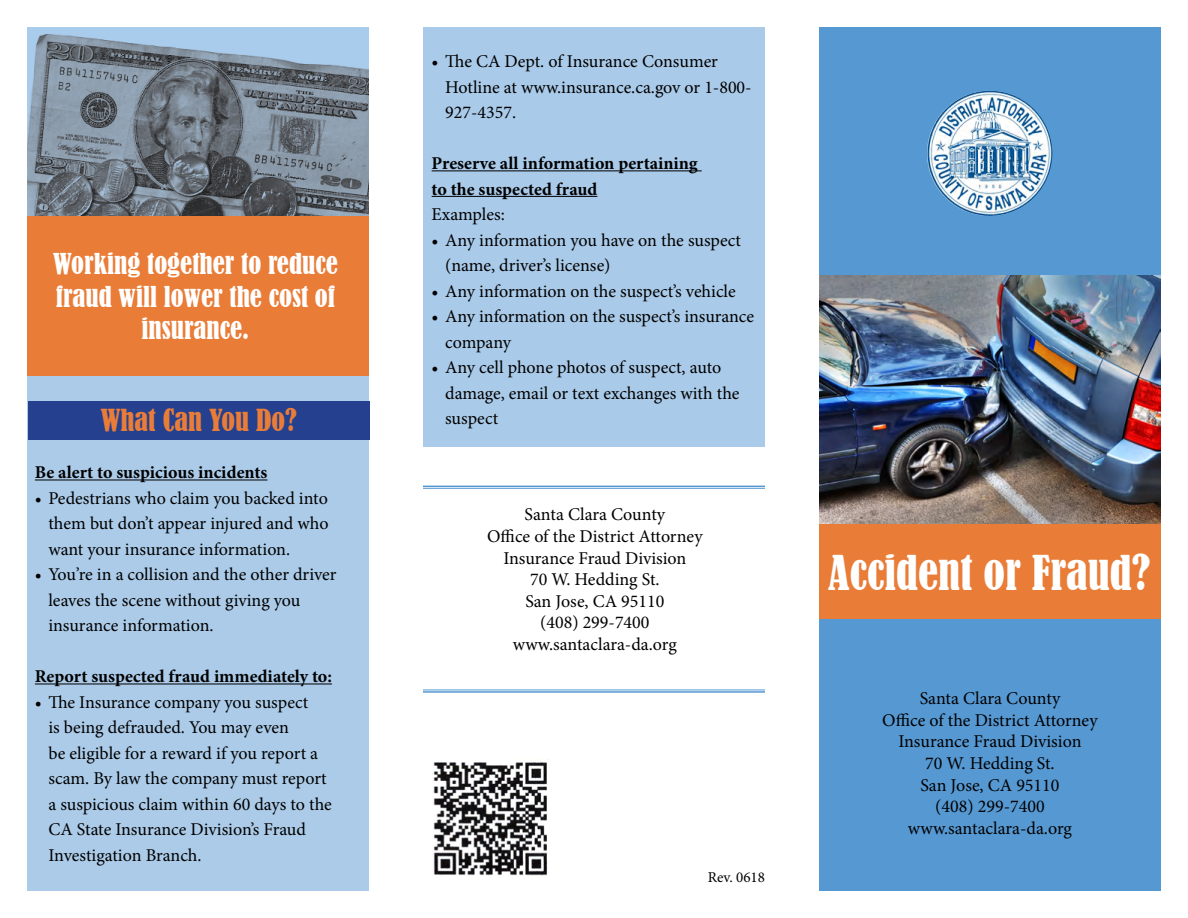
<style>
.page{position:relative;width:1188px;height:918px;background:#fff}
.page>*{position:absolute;margin:0;border:0;box-sizing:border-box;transform-origin:0 0}
.t1{font:condensed 45px "Bernard";color:#fff}
.t2{font:condensed 28.5px "Bernard";color:#e97d38}
.t3{font:condensed 27px/32.4px "Bernard";color:#fff;text-align:center}
.t4{font:18px/25.5px "Minion Pro";letter-spacing:-.005em;color:#000}
.t5{font:700 18px/25.5px "Minion Pro";color:#000}
.t6{font:15px "Minion Pro";color:#000}
</style>
<div class="page">
<div style="left:27px;top:27px;width:342px;height:864px;background:#abcbe8"></div>
<img style="left:27px;top:34px;width:342px;height:187px">
<div style="left:28px;top:216px;width:341px;height:159px;background:#e97d38"></div>
<div style="left:423px;top:27px;width:342px;height:420px;background:#a9cae8"></div>
<div style="left:819px;top:27px;width:342px;height:864px;background:#5698d2"></div>
<img style="left:819px;top:276px;width:342px;height:248px">
<img style="left:927px;top:91px;width:125px;height:125px;border-radius:61px">
<hr style="left:35px;top:480px;width:233px;height:1px;background:#000">
<hr style="left:35px;top:684px;width:297px;height:1px;background:#000">
<hr style="left:432px;top:170px;width:270px;height:1px;background:#000">
<hr style="left:432px;top:196px;width:165px;height:1px;background:#000">
<hr style="left:423px;top:486px;width:342px;height:1px;background:#5698d2">
<hr style="left:423px;top:488px;width:342px;height:1px;background:#5698d2">
<hr style="left:423px;top:690px;width:342px;height:1px;background:#5698d2">
<hr style="left:423px;top:691px;width:342px;height:2px;background:#5698d2">
<div style="left:819px;top:524px;width:342px;height:94px;background:#e97d38"></div>
<img style="left:433px;top:762px;width:115px;height:114px">
<div style="left:28px;top:401px;width:342px;height:38px;background:#25408f"></div>
<h3 class="t3" style="left:53px;top:248px;width:287px">Working together to reduce fraud will lower the cost of insurance.</h3>
<h2 class="t2" style="left:100px;top:403px;width:198px">What Can You Do?</h2>
<p class="t5" style="left:35px;top:459px;width:234px">Be alert to suspicious incidents</p>
<p class="t4" style="left:48px;top:485px;width:282px;text-align:justify;text-indent:-14px">• Pedestrians who claim you backed into them but don’t appear injured and who want your insurance information.</p>
<p class="t4" style="left:48px;top:562px;width:290px;text-indent:-14px">• You’re in a collision and the other driver leaves the scene without giving you insurance information.</p>
<p class="t5" style="left:35px;top:663px;width:299px">Report suspected fraud immediately to:</p>
<p class="t4" style="left:48px;top:689px;width:285px;text-indent:-14px">• The Insurance company you suspect<br>is being defrauded. You may even<br>be eligible for a reward if you report a scam. By law the company must report a suspicious claim within 60 days to the CA State Insurance Division’s Fraud Investigation Branch.</p>
<p class="t4" style="left:445px;top:49px;width:308px;text-indent:-14px">• The CA Dept. of Insurance Consumer<br>Hotline at www.insurance.ca.gov or 1-800-<br>927-4357.</p>
<p class="t5" style="left:432px;top:150px;width:268px">Preserve all information pertaining to the suspected fraud</p>
<p class="t4" style="left:432px;top:202px;width:75px">Examples:</p>
<p class="t4" style="left:445px;top:227px;width:297px;text-indent:-14px">• Any information you have on the suspect (name, driver’s license)</p>
<p class="t4" style="left:432px;top:278px;width:306px">• Any information on the suspect’s vehicle</p>
<p class="t4" style="left:445px;top:304px;width:311px;text-indent:-14px">• Any information on the suspect’s insurance company</p>
<p class="t4" style="left:445px;top:355px;width:296px;text-indent:-14px">• Any cell phone photos of suspect, auto damage, email or text exchanges with the suspect</p>
<p class="t4" style="left:487px;top:504px;width:217px;line-height:21.6px;text-align:center">Santa Clara County<br>Office of the District Attorney<br>Insurance Fraud Division<br>70 W. Hedding St.<br>San Jose, CA 95110<br>(408) 299-7400 www.santaclara-da.org</p>
<p class="t6" style="left:708px;top:868px;width:59px">Rev. 0618</p>
<h1 class="t1" style="left:828px;top:547px;width:324px">Accident or Fraud?</h1>
<p class="t4" style="left:882px;top:688px;width:217px;line-height:21.6px;text-align:center">Santa Clara County<br>Office of the District Attorney<br>Insurance Fraud Division<br>70 W. Hedding St.<br>San Jose, CA 95110<br>(408) 299-7400 www.santaclara-da.org</p>
</div>
